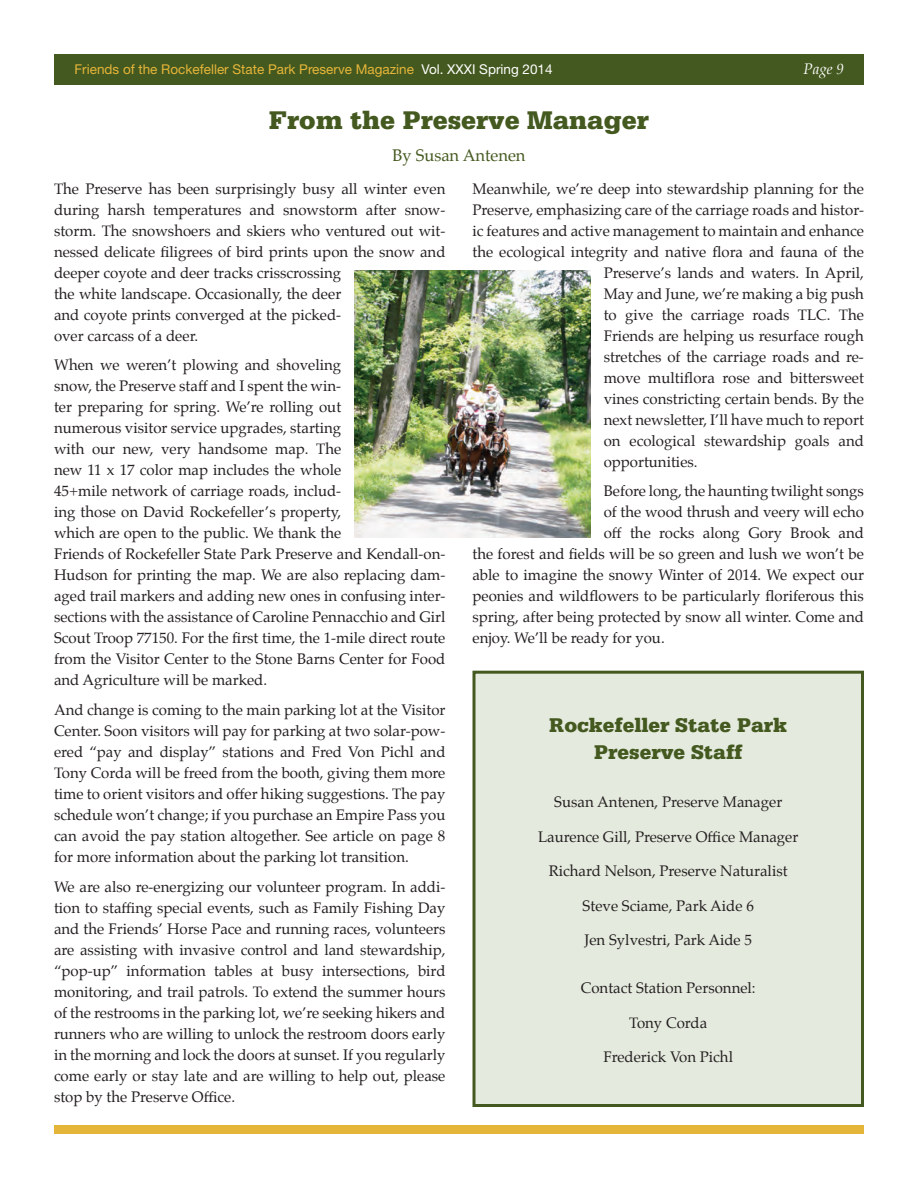
<style>
.page{position:relative;width:918px;height:1188px;background:#fff}
.page>*{position:absolute;margin:0;border:0;box-sizing:border-box;transform-origin:0 0}
.t1{font:900 27px "Serifa";color:#44591f}
.t2{font:900 21px/27px "Serifa";color:#44591f;text-align:center}
.t3{font:16.5px "Palatino";color:#44591f}
.t4{font:15px/21px "Palatino";color:#231f20}
.t5{font:italic 15px "Palatino";color:#fff}
.t6{font:13.5px "Helvetica Neue";color:#e5b53a}
.s1{color:#fff}
</style>
<div class="page">
<div style="left:54px;top:54px;width:810px;height:30px;background:#44591f"></div>
<div style="left:54px;top:1125px;width:810px;height:9px;background:#e5b53a"></div>
<div style="left:474px;top:672px;width:388px;height:434px;background:#e5eade"></div>
<div style="left:472px;top:671px;width:392px;height:436px;border:3px solid #44591f"></div>
<img style="left:355px;top:270px;width:235px;height:267px">
<p class="t6" style="left:75px;top:61px;width:480px">Friends of the Rockefeller State Park Preserve Magazine <span class="s1">Vol. XXXI Spring 2014</span></p>
<p class="t5" style="left:804px;top:56px;width:42px">Page 9</p>
<h1 class="t1" style="left:269px;top:104px;width:381px">From the Preserve Manager</h1>
<p class="t3" style="left:392px;top:141px;width:135px">By Susan Antenen</p>
<p class="t4" style="left:54px;top:178px;width:393px">The Preserve has been surprisingly busy all winter even during harsh temperatures and snowstorm after snow&shy;storm. The snowshoers and skiers who ventured out wit&shy;nessed delicate filigrees of bird prints upon the snow and deeper coyote and deer tracks crisscrossing<br>the white landscape. Occasionally, the deer<br>and coyote prints converged at the picked-<br>over carcass of a deer.</p>
<p class="t4" style="left:54px;top:355px;width:393px">When we weren’t plowing and shoveling<br>snow, the Preserve staff and I spent the win-<br>ter preparing for spring. We’re rolling out<br>numerous visitor service upgrades, starting<br>with our new, very handsome map. The<br>new 11 x 17 color map includes the whole<br>45+mile network of carriage roads, includ-<br>ing those on David Rockefeller’s property,<br>which are open to the public. We thank the<br>Friends of Rockefeller State Park Preserve and Kendall-on-Hudson for printing the map. We are also replacing dam&shy;aged trail markers and adding new ones in confusing inter&shy;sections with the assistance of Caroline Pennacchio and Girl Scout Troop 77150. For the first time, the 1-mile direct route from the Visitor Center to the Stone Barns Center for Food and Agriculture will be marked.</p>
<p class="t4" style="left:54px;top:699px;width:393px;text-align:justify">And change is coming to the main parking lot at the Visitor Center. Soon visitors will pay for parking at two solar-pow&shy;ered “pay and display” stations and Fred Von Pichl and Tony Corda will be freed from the booth, giving them more time to orient visitors and offer hiking suggestions. The pay schedule won’t change; if you purchase an Empire Pass you can avoid the pay station altogether. See article on page 8 for more information about the parking lot transition.</p>
<p class="t4" style="left:54px;top:876px;width:393px;text-align:justify">We are also re-energizing our volunteer program. In addi&shy;tion to staffing special events, such as Family Fishing Day and the Friends’ Horse Pace and running races, volunteers are assisting with invasive control and land stewardship, “pop-up” information tables at busy intersections, bird monitoring, and trail patrols. To extend the summer hours of the restrooms in the parking lot, we’re seeking hikers and runners who are willing to unlock the restroom doors early in the morning and lock the doors at sunset. If you regularly come early or stay late and are willing to help out, please stop by the Preserve Office.</p>
<p class="t4" style="left:472px;top:178px;width:393px">Meanwhile, we’re deep into stewardship planning for the</p>
<p class="t4" style="left:472px;top:199px;width:393px">Preserve, emphasizing care of the carriage roads and histor-</p>
<p class="t4" style="left:472px;top:220px;width:393px">ic features and active management to maintain and enhance</p>
<p class="t4" style="left:472px;top:241px;width:393px">the ecological integrity and native flora and fauna of the</p>
<p class="t4" style="left:604px;top:262px;width:262px">Preserve’s lands and waters. In April,</p>
<p class="t4" style="left:604px;top:283px;width:262px">May and June, we’re making a big push</p>
<p class="t4" style="left:604px;top:304px;width:262px">to give the carriage roads TLC. The</p>
<p class="t4" style="left:604px;top:325px;width:262px">Friends are helping us resurface rough</p>
<p class="t4" style="left:604px;top:346px;width:262px">stretches of the carriage roads and re-</p>
<p class="t4" style="left:604px;top:367px;width:262px">move multiflora rose and bittersweet</p>
<p class="t4" style="left:604px;top:388px;width:262px">vines constricting certain bends. By the</p>
<p class="t4" style="left:604px;top:409px;width:262px">next newsletter, I’ll have much to report</p>
<p class="t4" style="left:604px;top:430px;width:262px">on ecological stewardship goals and</p>
<p class="t4" style="left:604px;top:451px;width:95px">opportunities.</p>
<p class="t4" style="left:604px;top:481px;width:262px">Before long, the haunting twilight songs</p>
<p class="t4" style="left:604px;top:502px;width:262px">of the wood thrush and veery will echo</p>
<p class="t4" style="left:604px;top:523px;width:262px">off the rocks along Gory Brook and</p>
<p class="t4" style="left:472px;top:544px;width:393px">the forest and fields will be so green and lush we won’t be</p>
<p class="t4" style="left:472px;top:565px;width:393px">able to imagine the snowy Winter of 2014. We expect our</p>
<p class="t4" style="left:472px;top:586px;width:393px">peonies and wildflowers to be particularly floriferous this</p>
<p class="t4" style="left:472px;top:607px;width:393px">spring, after being protected by snow all winter. Come and</p>
<p class="t4" style="left:472px;top:628px;width:194px">enjoy. We’ll be ready for you.</p>
<h2 class="t2" style="left:549px;top:711px;width:240px">Rockefeller State Park<br>Preserve Staff</h2>
<p class="t4" style="left:554px;top:791px;width:230px">Susan Antenen, Preserve Manager</p>
<p class="t4" style="left:538px;top:826px;width:262px">Laurence Gill, Preserve Office Manager</p>
<p class="t4" style="left:549px;top:860px;width:240px">Richard Nelson, Preserve Naturalist</p>
<p class="t4" style="left:583px;top:895px;width:173px">Steve Sciame, Park Aide 6</p>
<p class="t4" style="left:584px;top:929px;width:169px">Jen Sylvestri, Park Aide 5</p>
<p class="t4" style="left:581px;top:977px;width:176px">Contact Station Personnel:</p>
<p class="t4" style="left:629px;top:1012px;width:79px">Tony Corda</p>
<p class="t4" style="left:603px;top:1046px;width:131px">Frederick Von Pichl</p>
</div>
